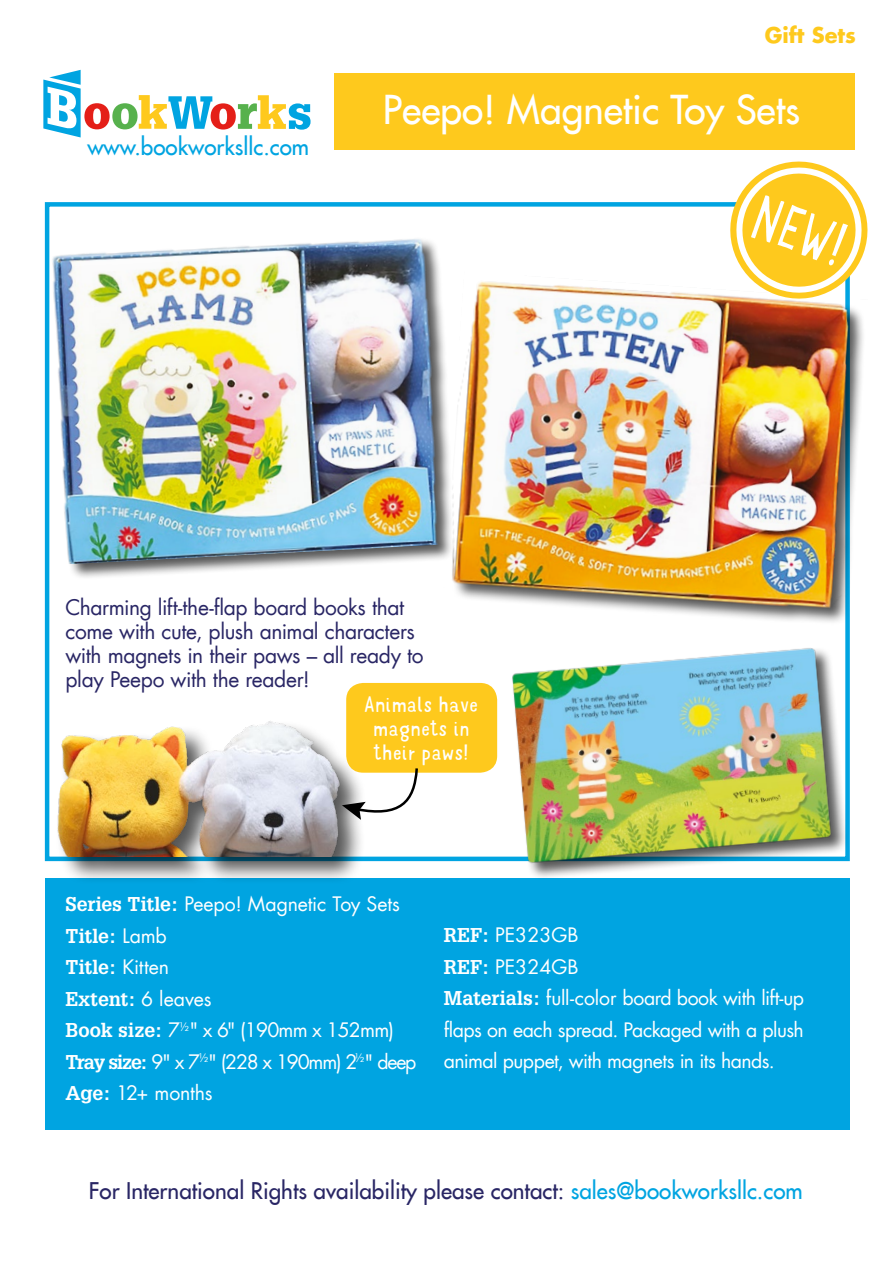
<style>
.page{position:relative;width:893px;height:1263px;background:#fff}
.page>*{position:absolute;margin:0;border:0;box-sizing:border-box;transform-origin:0 0}
.t1{font:300 60px "Mr Dodo";color:#fff;scale:.8 1}
.t2{font:39px "Futura LT";color:#fff}
.t3{font:22.5px "Futura LT";color:#292665}
.t4{font:22.5px "Futura LT";color:#00a4e1}
.AI_Blurb{font:21px/24px "Futura LT";letter-spacing:-.02em;color:#292665}
.t5{font:300 21px/24px "Mr Dodo";color:#fff;text-align:center}
.t6{font:700 21px "Futura LT";color:#fec91d}
.t7{font:19.5px/31.5px "Futura LT";letter-spacing:-.025em;color:#fff}
.t8{font:700 19.5px "Glypha";letter-spacing:-.005em;color:#fff}
.t9{font:19.5px "Futura LT";letter-spacing:-.005em;color:#fff}
.t10{font:19.5px "Futura LT";letter-spacing:-.06em;color:#fff}
.t11{font:19.5px "Futura LT";color:#fff}
.s1{font-family:"Glypha";font-weight:700}
.s2{font-family:"Futura LT";font-weight:400}
.s3{color:#00a4e1}
</style>
<div class="page">
<div style="left:335px;top:73px;width:520px;height:77px;background:#fec91d"></div>
<svg style="left:43px;top:70px;width:268px;height:67px"></svg>
<div style="left:45px;top:878px;width:805px;height:252px;background:#00a4e1"></div>
<div style="left:52px;top:237px;width:403px;height:343px;background:#000;opacity:.66"></div>
<img style="left:46px;top:232px;width:402px;height:332px">
<div style="left:55px;top:720px;width:311px;height:165px;background:#000;opacity:.66"></div>
<img style="left:44px;top:715px;width:309px;height:142px">
<div style="left:452px;top:281px;width:414px;height:347px;background:#000;opacity:.66"></div>
<img style="left:442px;top:271px;width:424px;height:346px">
<div style="left:511px;top:647px;width:337px;height:233px;background:#000;opacity:.66"></div>
<img style="left:502px;top:647px;width:342px;height:227px">
<div style="left:346px;top:683px;width:151px;height:90px;background:#fec91d;border-radius:17px"></div>
<svg style="left:342px;top:766px;width:77px;height:54px"></svg>
<svg style="left:721px;top:161px;width:147px;height:146px"></svg>
<p class="t4" style="left:87px;top:132px;width:223px">www.bookworksllc.com</p>
<p class="t6" style="left:765px;top:21px;width:93px">Gift Sets</p>
<p class="t2" style="left:383px;top:84px;width:418px">Peepo! Magnetic Toy Sets</p>
<p class="t1" style="left:767px;top:180px;width:121px;rotate:20deg">NEW!</p>
<p class="AI_Blurb" style="left:65px;top:595px;width:360px">Charming lift-the-flap board books that come with cute, plush animal characters with magnets in their paws – all ready to play Peepo with the reader!</p>
<p class="t5" style="left:364px;top:692px;width:116px">Animals have magnets in their paws!</p>
<p class="t9" style="left:65px;top:892px;width:336px"><span class="s1">Series Title:</span> Peepo! Magnetic Toy Sets</p>
<p class="t8" style="left:65px;top:924px;width:103px">Title: <span class="s2">Lamb</span></p>
<p class="t8" style="left:65px;top:955px;width:105px">Title: <span class="s2">Kitten</span></p>
<p class="t8" style="left:65px;top:987px;width:148px">Extent: <span class="s2">6 leaves</span></p>
<p class="t7" style="left:65px;top:1014px;width:330px"><span class="s1">Book size:</span> 7<sup>½</sup>" x 6" (190mm x 152mm)</p>
<p class="t10" style="left:65px;top:1049px;width:352px"><span class="s1">Tray size:</span> 9" x 7<sup>½</sup>" (228 x 190mm) 2<sup>½</sup>" deep</p>
<p class="t7" style="left:65px;top:1077px;width:149px"><span class="s1">Age:</span> 12+ months</p>
<p class="t11" style="left:444px;top:922px;width:136px"><span class="s1">REF:</span> PE323GB</p>
<p class="t7" style="left:444px;top:951px;width:362px"><span class="s1">REF:</span> PE324GB<br><span class="s1">Materials:</span> full-color board book with lift-up flaps on each spread. Packaged with a plush animal puppet, with magnets in its hands.</p>
<p class="t3" style="left:89px;top:1176px;width:715px">For International Rights availability please contact: <span class="s3">sales@bookworksllc.com</span></p>
</div>
